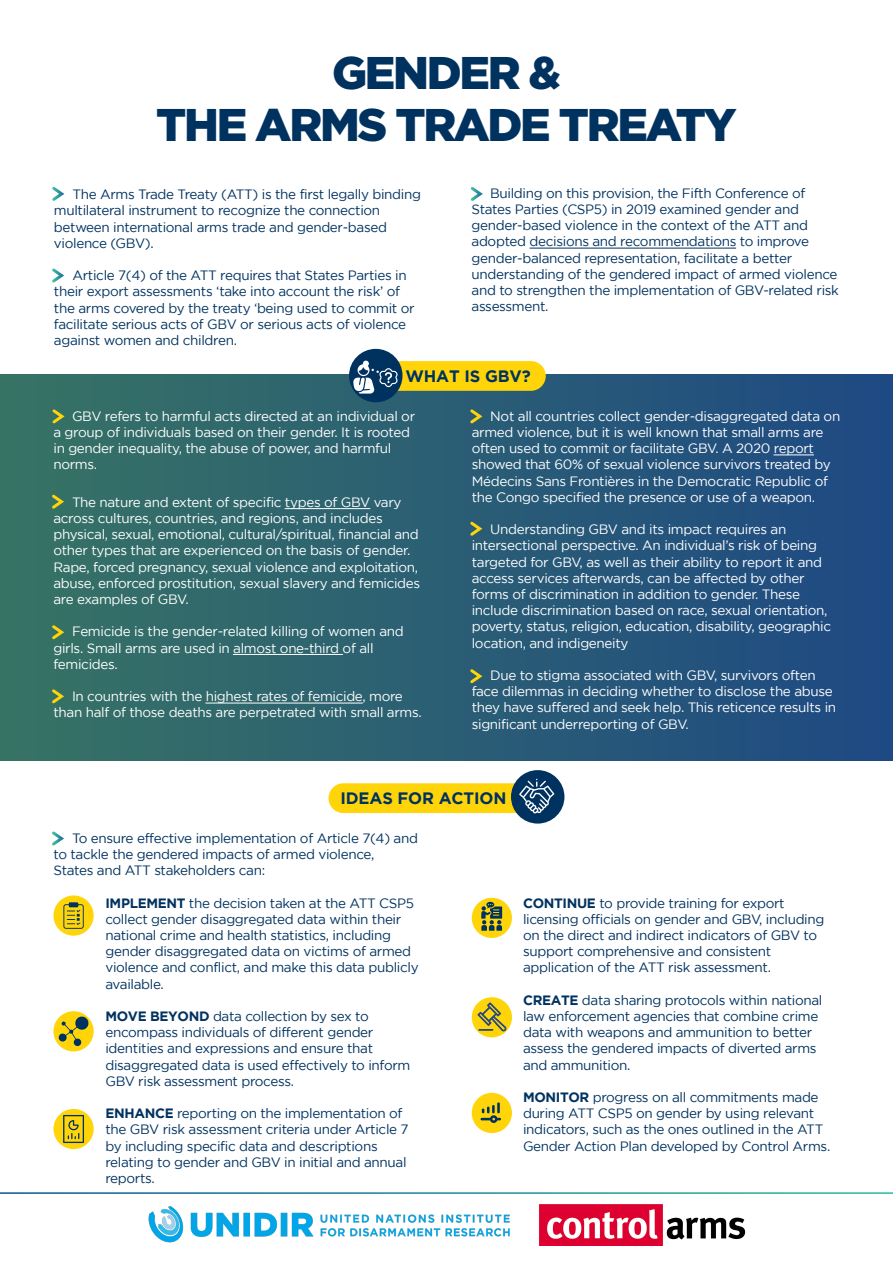
<style>
.page{position:relative;width:893px;height:1263px;background:#fff}
.page>*{position:absolute;margin:0;border:0;box-sizing:border-box;transform-origin:0 0}
.t1{font:900 45.75px/51.9px "Gotham";letter-spacing:-.05em;color:#003260;text-align:center}
.t2{font:700 16.5px "Gotham";letter-spacing:-.01em;color:#003260}
.t3{font:13.5px/16.2px "Gotham";letter-spacing:-.025em;color:#003260}
.t4{font:13.5px/16.2px "Gotham";letter-spacing:-.025em;color:#fff}
.s1{font-weight:700}
</style>
<div class="page">
<svg style="left:0;top:1192px;width:893px;height:2px"></svg>
<img style="left:539px;top:1204px;width:207px;height:42px">
<img style="left:143px;top:1192px;width:377px;height:51px">
<div style="left:0;top:375px;width:893px;height:386px;background:linear-gradient(to right,#377364,#1e4984)"></div>
<hr style="left:530px;top:248px;width:206px;height:1px;background:#003260">
<svg style="left:52px;top:187px;width:13px;height:14px"></svg>
<svg style="left:52px;top:831px;width:12px;height:15px"></svg>
<hr style="left:285px;top:508px;width:85px;height:1px;background:#fff">
<hr style="left:233px;top:654px;width:110px;height:1px;background:#fff">
<hr style="left:206px;top:703px;width:156px;height:1px;background:#fff">
<hr style="left:774px;top:455px;width:40px;height:1px;background:#fff">
<svg style="left:50px;top:407px;width:17px;height:19px"></svg>
<svg style="left:49px;top:492px;width:18px;height:19px"></svg>
<svg style="left:49px;top:622px;width:18px;height:20px"></svg>
<svg style="left:49px;top:687px;width:18px;height:19px"></svg>
<svg style="left:468px;top:666px;width:17px;height:20px"></svg>
<svg style="left:468px;top:407px;width:17px;height:19px"></svg>
<svg style="left:468px;top:519px;width:17px;height:19px"></svg>
<svg style="left:52px;top:268px;width:12px;height:15px"></svg>
<svg style="left:470px;top:187px;width:13px;height:14px"></svg>
<div style="left:511px;top:770px;width:53px;height:53px;background:#003260;border-radius:50%"></div>
<svg style="left:328px;top:779px;width:226px;height:35px"></svg>
<div style="left:349px;top:349px;width:53px;height:53px;background:#003260;border-radius:50%"></div>
<svg style="left:353px;top:361px;width:193px;height:33px"></svg>
<div style="left:53px;top:895px;width:41px;height:41px;background:#ffd50a;border-radius:50%"></div>
<svg style="left:63px;top:902px;width:21px;height:27px"></svg>
<div style="left:53px;top:1011px;width:41px;height:40px;background:#ffd50a;border-radius:50%"></div>
<div style="left:53px;top:1109px;width:41px;height:40px;background:#ffd50a;border-radius:50%"></div>
<svg style="left:63px;top:1115px;width:21px;height:28px"></svg>
<svg style="left:58px;top:1016px;width:31px;height:30px"></svg>
<div style="left:472px;top:898px;width:40px;height:40px;background:#ffd50a;border-radius:50%"></div>
<div style="left:472px;top:997px;width:40px;height:40px;background:#ffd50a;border-radius:50%"></div>
<svg style="left:477px;top:1002px;width:30px;height:30px"></svg>
<div style="left:472px;top:1093px;width:40px;height:40px;background:#ffd50a;border-radius:50%"></div>
<svg style="left:480px;top:1102px;width:21px;height:21px"></svg>
<svg style="left:481px;top:902px;width:21px;height:29px"></svg>
<h1 class="t1" style="left:156px;top:46px;width:582px">GENDER &amp;<br>THE ARMS TRADE TREATY</h1>
<p class="t3" style="left:54px;top:186px;width:369px;text-indent:19px">The Arms Trade Treaty (ATT) is the first legally binding multilateral instrument to recognize the connection between international arms trade and gender-based violence (GBV).</p>
<p class="t3" style="left:54px;top:267px;width:362px;text-indent:19px">Article 7(4) of the ATT requires that States Parties in their export assessments ‘take into account the risk’ of the arms covered by the treaty ‘being used to commit or facilitate serious acts of GBV or serious acts of violence against women and children.</p>
<p class="t3" style="left:472px;top:185px;width:369px;text-indent:19px">Building on this provision, the Fifth Conference of States Parties (CSP5) in 2019 examined gender and gender-based violence in the context of the ATT and adopted decisions and recommendations to improve gender-balanced representation, facilitate a better understanding of the gendered impact of armed violence and to strengthen the implementation of GBV-related risk assessment.</p>
<p class="t2" style="left:405px;top:366px;width:127px">WHAT IS GBV?</p>
<p class="t4" style="left:53px;top:408px;width:363px;text-indent:19px">GBV refers to harmful acts directed at an individual or a group of individuals based on their gender. It is rooted in gender inequality, the abuse of power, and harmful norms.</p>
<p class="t4" style="left:53px;top:494px;width:368px;text-indent:19px">The nature and extent of specific types of GBV vary across cultures, countries, and regions, and includes physical, sexual, emotional, cultural/spiritual, financial and other types that are experienced on the basis of gender.<br>Rape, forced pregnancy, sexual violence and exploitation, abuse, enforced prostitution, sexual slavery and femicides are examples of GBV.</p>
<p class="t4" style="left:53px;top:623px;width:352px;text-indent:19px">Femicide is the gender-related killing of women and girls. Small arms are used in almost one-third of all femicides.</p>
<p class="t4" style="left:53px;top:688px;width:370px;text-align:center">In countries with the highest rates of femicide, more<br>than half of those deaths are perpetrated with small arms.</p>
<p class="t4" style="left:472px;top:408px;width:370px;text-indent:19px">Not all countries collect gender-disaggregated data on armed violence, but it is well known that small arms are often used to commit or facilitate GBV. A 2020 report showed that 60% of sexual violence survivors treated by Médecins Sans Frontières in the Democratic Republic of the Congo specified the presence or use of a weapon.</p>
<p class="t4" style="left:472px;top:521px;width:361px;text-indent:19px">Understanding GBV and its impact requires an intersectional perspective. An individual’s risk of being targeted for GBV, as well as their ability to report it and access services afterwards, can be affected by other forms of discrimination in addition to gender. These include discrimination based on race, sexual orientation, poverty, status, religion, education, disability, geographic location, and indigeneity</p>
<p class="t4" style="left:472px;top:667px;width:366px;text-indent:19px">Due to stigma associated with GBV, survivors often face dilemmas in deciding whether to disclose the abuse they have suffered and seek help. This reticence results in significant underreporting of GBV.</p>
<p class="t2" style="left:340px;top:788px;width:167px">IDEAS FOR ACTION</p>
<p class="t3" style="left:53px;top:830px;width:366px;text-indent:19px">To ensure effective implementation of Article 7(4) and to tackle the gendered impacts of armed violence,<br>States and ATT stakeholders can:</p>
<p class="t3" style="left:105px;top:894px;width:315px"><span class="s1">IMPLEMENT</span> the decision taken at the ATT CSP5 collect gender disaggregated data within their national crime and health statistics, including gender disaggregated data on victims of armed violence and conflict, and make this data publicly available.</p>
<p class="t3" style="left:105px;top:1008px;width:306px"><span class="s1">MOVE BEYOND</span> data collection by sex to encompass individuals of different gender identities and expressions and ensure that disaggregated data is used effectively to inform GBV risk assessment process.</p>
<p class="t3" style="left:105px;top:1105px;width:305px"><span class="s1">ENHANCE</span> reporting on the implementation of the GBV risk assessment criteria under Article 7 by including specific data and descriptions relating to gender and GBV in initial and annual reports.</p>
<p class="t3" style="left:523px;top:894px;width:303px"><span class="s1">CONTINUE</span> to provide training for export licensing officials on gender and GBV, including on the direct and indirect indicators of GBV to support comprehensive and consistent application of the ATT risk assessment.</p>
<p class="t3" style="left:523px;top:992px;width:301px"><span class="s1">CREATE</span> data sharing protocols within national law enforcement agencies that combine crime data with weapons and ammunition to better assess the gendered impacts of diverted arms and ammunition.</p>
<p class="t3" style="left:523px;top:1089px;width:309px"><span class="s1">MONITOR</span> progress on all commitments made during ATT CSP5 on gender by using relevant indicators, such as the ones outlined in the ATT Gender Action Plan developed by Control Arms.</p>
</div>
